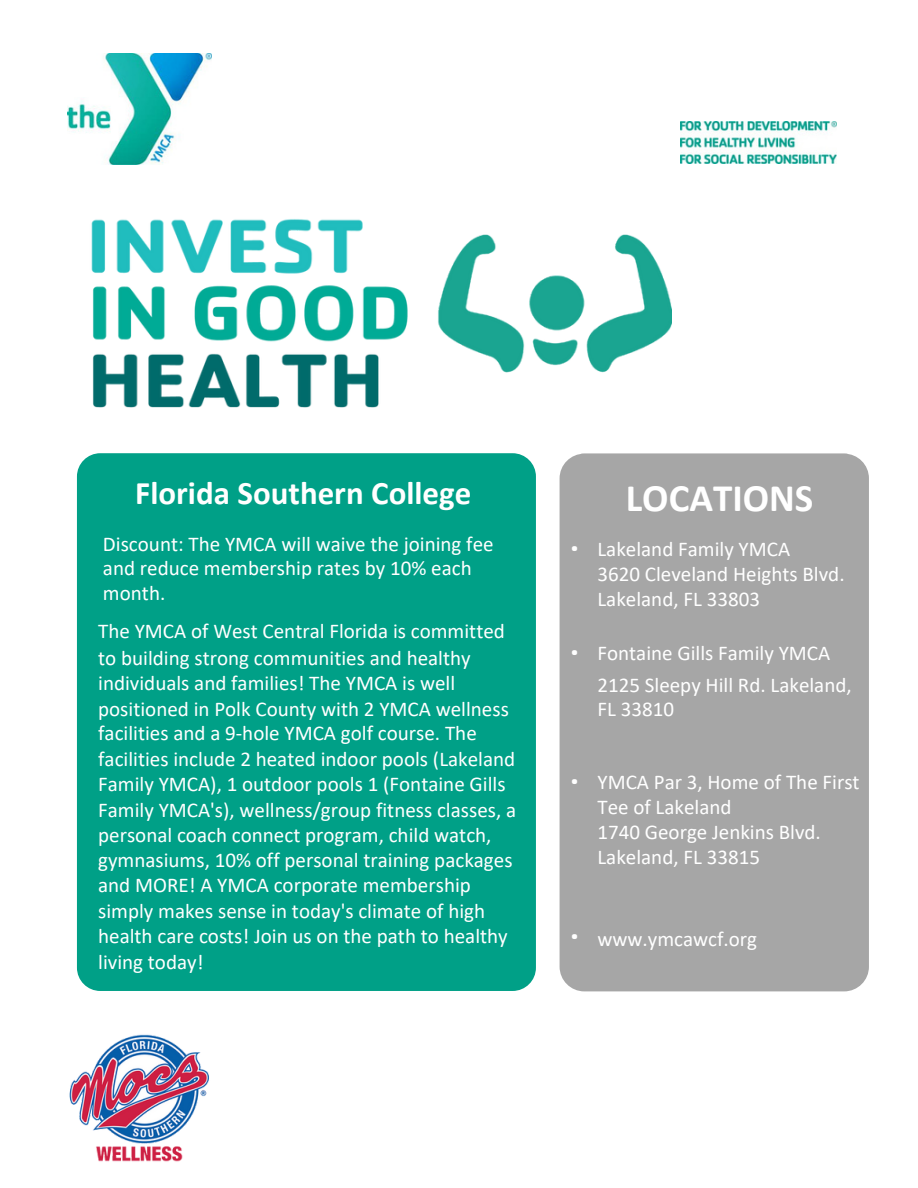
<style>
.page{position:relative;width:918px;height:1188px;background:#fff}
.page>*{position:absolute;margin:0;border:0;box-sizing:border-box;transform-origin:0 0}
.t1{font:700 39px "Calibri";color:#fff}
.t2{font:700 33px "Calibri";color:#fff}
.t3{font:21px/24.8px "Calibri";color:#fff}
.t4{font:21px "IBM Plex Sans";color:#fff}
</style>
<div class="page">
<img style="left:68px;top:54px;width:144px;height:110px">
<img style="left:681px;top:122px;width:155px;height:41px">
<img style="left:91px;top:219px;width:581px;height:189px">
<div style="left:77px;top:453px;width:459px;height:538px;background:#00a087;border-radius:23px"></div>
<div style="left:560px;top:454px;width:309px;height:537px;background:#a6a6a6;border-radius:25px"></div>
<img style="left:69px;top:1034px;width:140px;height:128px">
<h2 class="t2" style="left:135px;top:479px;width:338px">Florida Southern College</h2>
<p class="t3" style="left:103px;top:533px;width:392px">Discount: The YMCA will waive the joining fee and reduce membership rates by 10% each month.</p>
<p class="t3" style="left:98px;top:620px;width:408px">The YMCA of West Central Florida is committed</p>
<p class="t3" style="left:98px;top:647px;width:374px">to building strong communities and healthy</p>
<p class="t3" style="left:98px;top:672px;width:359px">individuals and families! The YMCA is well</p>
<p class="t3" style="left:98px;top:698px;width:412px">positioned in Polk County with 2 YMCA wellness</p>
<p class="t3" style="left:98px;top:723px;width:380px">facilities and a 9-hole YMCA golf course. The</p>
<p class="t3" style="left:98px;top:749px;width:419px">facilities include 2 heated indoor pools (Lakeland</p>
<p class="t3" style="left:98px;top:773px;width:409px">Family YMCA), 1 outdoor pools 1 (Fontaine Gills</p>
<p class="t3" style="left:98px;top:799px;width:419px">Family YMCA's), wellness/group fitness classes, a</p>
<p class="t3" style="left:98px;top:824px;width:395px">personal coach connect program, child watch,</p>
<p class="t3" style="left:98px;top:850px;width:416px">gymnasiums, 10% off personal training packages</p>
<p class="t3" style="left:98px;top:875px;width:374px">and MORE! A YMCA corporate membership</p>
<p class="t3" style="left:98px;top:900px;width:389px">simply makes sense in today's climate of high</p>
<p class="t3" style="left:98px;top:925px;width:411px">health care costs! Join us on the path to healthy</p>
<p class="t3" style="left:98px;top:951px;width:107px">living today!</p>
<p class="t4" style="left:570px;top:534px;width:10px">•</p>
<p class="t4" style="left:570px;top:637px;width:10px">•</p>
<p class="t1" style="left:626px;top:482px;width:189px">LOCATIONS</p>
<p class="t3" style="left:597px;top:539px;width:249px">Lakeland Family YMCA<br>3620 Cleveland Heights Blvd.<br>Lakeland, FL 33803</p>
<h1 class="t3" style="left:597px;top:642px;width:234px">Fontaine Gills Family YMCA</h1>
<p class="t3" style="left:597px;top:674px;width:256px">2125 Sleepy Hill Rd. Lakeland,</p>
<p class="t3" style="left:597px;top:699px;width:78px">FL 33810</p>
<p class="t4" style="left:570px;top:767px;width:10px">•</p>
<p class="t3" style="left:597px;top:772px;width:264px">YMCA Par 3, Home of The First<br>Tee of Lakeland<br>1740 George Jenkins Blvd.<br>Lakeland, FL 33815</p>
<p class="t4" style="left:570px;top:922px;width:10px">•</p>
<p class="t3" style="left:597px;top:928px;width:161px">www.ymcawcf.org</p>
</div>
